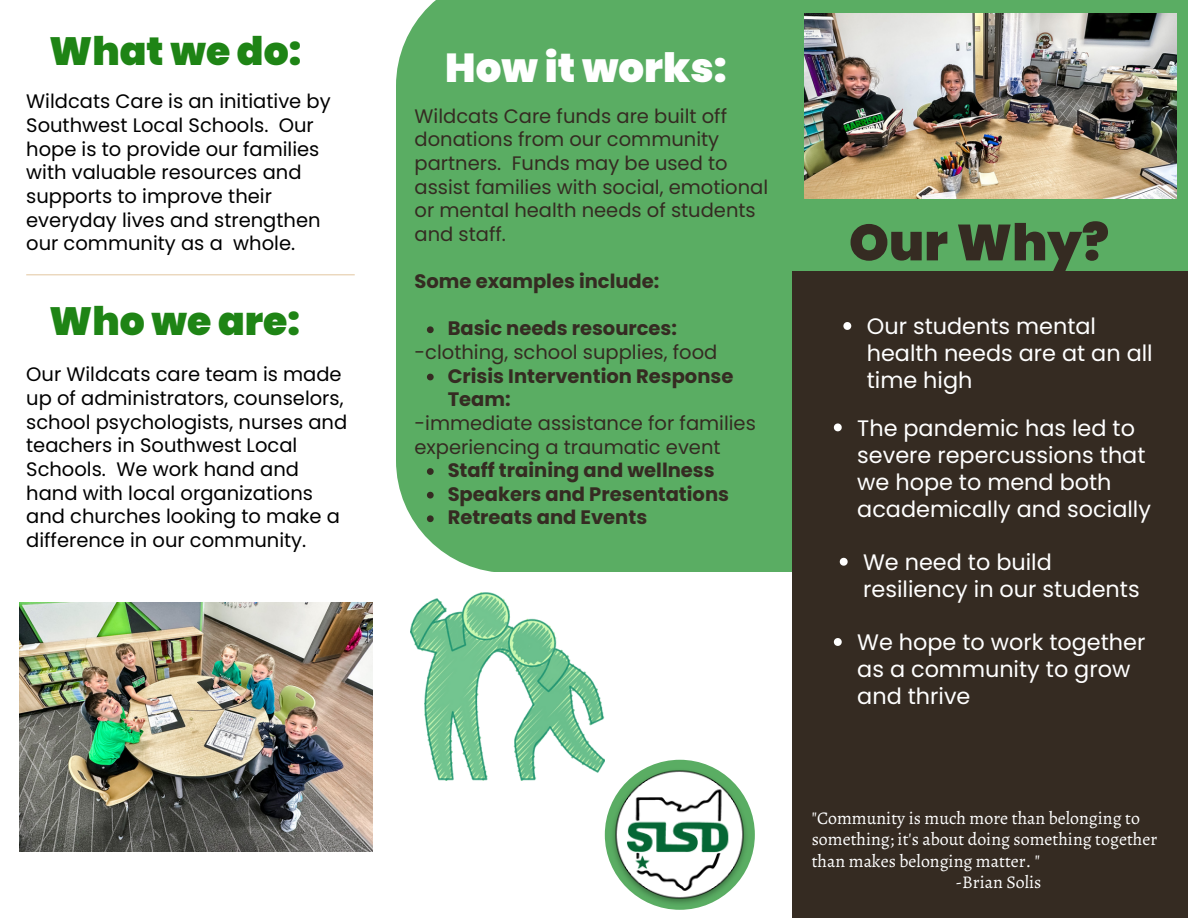
<style>
.page{position:relative;width:1188px;height:918px;background:#fff}
.page>*{position:absolute;margin:0;border:0;box-sizing:border-box;transform-origin:0 0}
.t1{font:900 50.7px "Poppins";color:#352b22}
.t2{font:900 40.35px "Poppins";color:#fff}
.t3{font:900 39.3px "Poppins";color:#1e8415}
.t4{font:22.35px/27px "Poppins";color:#fff}
.t5{font:19.5px/23.7px "Poppins";color:#000}
.t6{font:19.5px/23.7px "Poppins";color:#352b22}
.t7{font:700 19.5px/23.7px "Poppins";color:#352b22}
.t8{font:17.85px "Alegreya";color:#fff}
</style>
<div class="page">
<div style="left:396px;top:0;width:792px;height:572px;background:#5aad63"></div>
<div style="left:792px;top:271px;width:396px;height:647px;background:#352b22"></div>
<div style="left:605px;top:760px;width:150px;height:150px;background:#5aad63;border-radius:50%"></div>
<hr style="left:26px;top:274px;width:329px;height:1px;background:#e6ccab">
<img style="left:610px;top:765px;width:140px;height:140px">
<img style="left:410px;top:593px;width:195px;height:188px">
<img style="left:19px;top:602px;width:354px;height:249px">
<img style="left:805px;top:14px;width:372px;height:184px">
<svg style="left:843px;top:322px;width:8px;height:8px"></svg>
<svg style="left:834px;top:423px;width:8px;height:8px"></svg>
<svg style="left:840px;top:558px;width:8px;height:8px"></svg>
<svg style="left:834px;top:638px;width:8px;height:8px"></svg>
<svg style="left:427px;top:326px;width:7px;height:7px"></svg>
<svg style="left:427px;top:374px;width:7px;height:6px"></svg>
<svg style="left:427px;top:468px;width:7px;height:7px"></svg>
<svg style="left:427px;top:492px;width:7px;height:7px"></svg>
<svg style="left:427px;top:515px;width:7px;height:7px"></svg>
<h3 class="t3" style="left:49px;top:23px;width:254px">What we do:</h3>
<p class="t5" style="left:26px;top:90px;width:306px">Wildcats Care is an initiative by<br>Southwest Local Schools. Our hope is to provide our families with valuable resources and supports to improve their everyday lives and strengthen our community as a whole.</p>
<h3 class="t3" style="left:49px;top:293px;width:252px">Who we are:</h3>
<p class="t5" style="left:26px;top:363px;width:323px">Our Wildcats care team is made up of administrators, counselors, school psychologists, nurses and teachers in Southwest Local<br>Schools. We work hand and hand with local organizations and churches looking to make a difference in our community.</p>
<h2 class="t2" style="left:445px;top:40px;width:283px">How it works:</h2>
<p class="t6" style="left:415px;top:104px;width:355px">Wildcats Care funds are built off donations from our community partners. Funds may be used to assist families with social, emotional or mental health needs of students and staff.</p>
<p class="t7" style="left:415px;top:269px;width:246px">Some examples include:</p>
<p class="t7" style="left:448px;top:317px;width:231px">Basic needs resources:</p>
<p class="t7" style="left:448px;top:364px;width:287px">Crisis Intervention Response<br>Team:</p>
<p class="t6" style="left:415px;top:340px;width:304px">-clothing, school supplies, food</p>
<p class="t6" style="left:415px;top:411px;width:343px">-immediate assistance for families experiencing a traumatic event</p>
<p class="t7" style="left:448px;top:458px;width:283px">Staff training and wellness<br>Speakers and Presentations<br>Retreats and Events</p>
<h1 class="t1" style="left:849px;top:207px;width:262px">Our Why?</h1>
<p class="t4" style="left:867px;top:313px;width:288px">Our students mental health needs are at an all time high</p>
<p class="t4" style="left:857px;top:415px;width:295px">The pandemic has led to severe repercussions that we hope to mend both academically and socially</p>
<p class="t4" style="left:863px;top:549px;width:278px">We need to build resiliency in our students</p>
<p class="t4" style="left:857px;top:629px;width:290px">We hope to work together as a community to grow and thrive</p>
<p class="t8" style="left:812px;top:806px;width:330px">"Community is much more than belonging to</p>
<p class="t8" style="left:812px;top:827px;width:347px">something; it's about doing something together</p>
<p class="t8" style="left:812px;top:849px;width:230px">than makes belonging matter. "</p>
<p class="t8" style="left:956px;top:870px;width:87px">-Brian Solis</p>
</div>
